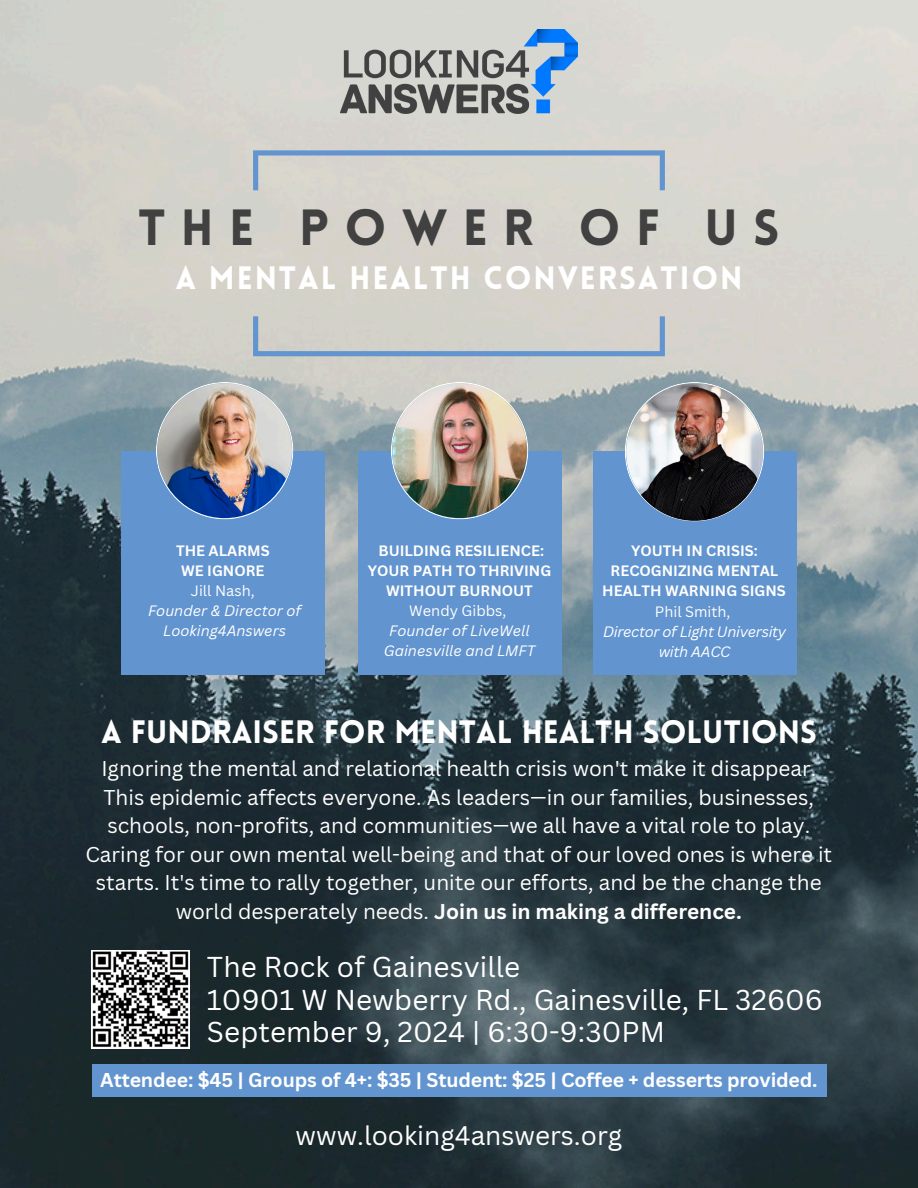
<style>
.page{position:relative;width:918px;height:1188px;background:#fff}
.page>*{position:absolute;margin:0;border:0;box-sizing:border-box;transform-origin:0 0}
.t1{font:900 49.8px "Lovelo";letter-spacing:.31em;color:#414141}
.t2{font:900 31.8px "Lovelo";color:#fff}
.t3{font:900 31.8px "Lovelo";letter-spacing:.06em;color:#fff}
.t4{font:28.05px/32.7px "Canva Sans";letter-spacing:.005em;color:#fff}
.t5{font:26.1px "Canva Sans";color:#fff}
.t6{font:20.85px/28.7px "Canva Sans";color:#fff;text-align:center}
.t7{font:700 19.5px "Canva Sans";letter-spacing:-.01em;color:#fff}
.t8{font:700 14.7px/20.1px "Canva Sans";color:#fff;text-align:center}
.t9{font:italic 14.7px/20.1px "Canva Sans";color:#fff;text-align:center}
.t10{font:italic 14.7px/20.2px "Canva Sans";letter-spacing:-.02em;color:#fff;text-align:center}
.t11{font:14.7px "Canva Sans";color:#fff}
.s1{font-weight:700}
</style>
<div class="page">
<img style="left:0;top:0;width:918px;height:1188px">
<img style="left:340px;top:30px;width:238px;height:83px">
<div style="left:358px;top:451px;width:203px;height:224px;background:#6294cf"></div>
<img style="left:391px;top:382px;width:137px;height:137px">
<div style="left:593px;top:451px;width:203px;height:224px;background:#6294cf"></div>
<div style="left:122px;top:451px;width:203px;height:224px;background:#6294cf"></div>
<img style="left:156px;top:382px;width:137px;height:137px">
<div style="left:253px;top:150px;width:412px;height:206px;background:#d7d2cd"></div>
<div style="left:92px;top:1064px;width:734px;height:33px;background:#6294cf"></div>
<svg style="left:625px;top:382px;width:139px;height:139px"></svg>
<img style="left:626px;top:384px;width:137px;height:137px;border-radius:50%">
<img style="left:92px;top:951px;width:98px;height:98px">
<h2 class="t1" style="left:138px;top:208px;width:643px">THE POWER OF US</h2>
<h5 class="t3" style="left:175px;top:265px;width:569px">A MENTAL HEALTH CONVERSATION</h5>
<p class="t8" style="left:176px;top:540px;width:95px">THE ALARMS<br>WE IGNORE</p>
<p class="t11" style="left:191px;top:580px;width:65px">Jill Nash,</p>
<p class="t9" style="left:148px;top:600px;width:155px">Founder &amp; Director of<br>Looking4Answers</p>
<p class="t8" style="left:368px;top:540px;width:185px">BUILDING RESILIENCE:<br>YOUR PATH TO THRIVING<br>WITHOUT BURNOUT</p>
<p class="t11" style="left:409px;top:600px;width:99px">Wendy Gibbs,</p>
<p class="t9" style="left:384px;top:620px;width:153px">Founder of LiveWell<br>Gainesville and LMFT</p>
<p class="t8" style="left:602px;top:540px;width:185px">YOUTH IN CRISIS:<br>RECOGNIZING MENTAL<br>HEALTH WARNING SIGNS</p>
<p class="t11" style="left:655px;top:601px;width:77px">Phil Smith,</p>
<p class="t10" style="left:603px;top:621px;width:185px">Director of Light University with AACC</p>
<p class="t2" style="left:101px;top:719px;width:717px">A FUNDRAISER FOR MENTAL HEALTH SOLUTIONS</p>
<p class="t6" style="left:85px;top:753px;width:748px">Ignoring the mental and relational health crisis won't make it disappear.<br>This epidemic affects everyone. As leaders—in our families, businesses, schools, non-profits, and communities—we all have a vital role to play.<br>Caring for our own mental well-being and that of our loved ones is where it starts. It's time to rally together, unite our efforts, and be the change the world desperately needs. <span class="s1">Join us in making a difference.</span></p>
<p class="t4" style="left:207px;top:950px;width:617px">The Rock of Gainesville<br>10901 W Newberry Rd., Gainesville, FL 32606<br>September 9, 2024 | 6:30-9:30PM</p>
<p class="t7" style="left:100px;top:1067px;width:719px">Attendee: $45 | Groups of 4+: $35 | Student: $25 | Coffee + desserts provided.</p>
<h2 class="t5" style="left:296px;top:1117px;width:328px">www.looking4answers.org</h2>
</div>
